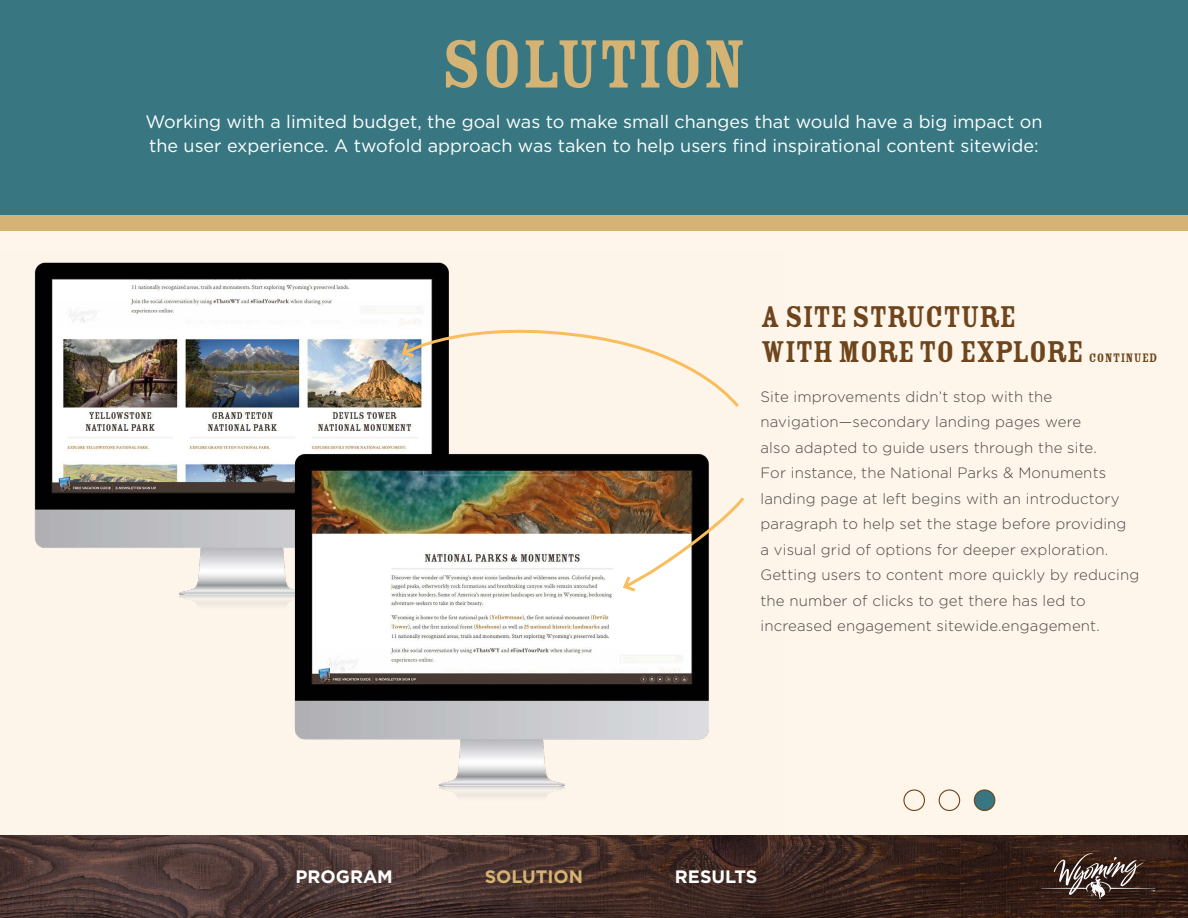
<style>
.page{position:relative;width:1188px;height:918px;background:#fff}
.page>*{position:absolute;margin:0;border:0;box-sizing:border-box;transform-origin:0 0}
.t1{font:75px "Rosewood Std Fill";letter-spacing:-.02em;color:#d4b374}
.t2{font:33px/34.5px "Rosewood Std Fill";letter-spacing:-.02em;color:#6e451c}
.t3{font:18px/24px "Gotham";color:#fff}
.t4{font:700 18px "Gotham";color:#fff}
.t5{font:700 18px "Gotham";color:#d4b374}
.t6{font:300 15px/25.5px "Gotham";letter-spacing:.01em;color:#4a4747}
.t7{font:13.5px "Rosewood Std Fill";letter-spacing:.02em;color:#6e451c}
</style>
<div class="page">
<div style="left:0;top:231px;width:1188px;height:647px;background:#fff6ea"></div>
<svg style="left:0;top:836px;width:1188px;height:82px;background:#452f29"></svg>
<div style="left:0;top:0;width:1188px;height:223px;background:#387781"></div>
<div style="left:0;top:215px;width:1188px;height:16px;background:#d4b374"></div>
<svg style="left:1041px;top:853px;width:115px;height:46px;background:#53413a"></svg>
<img style="left:34px;top:262px;width:675px;height:535px">
<svg style="left:621px;top:495px;width:124px;height:99px"></svg>
<svg style="left:400px;top:314px;width:339px;height:95px"></svg>
<div style="left:903px;top:789px;width:22px;height:22px;border:1px solid #6e451c;border-radius:50%"></div>
<div style="left:974px;top:790px;width:21px;height:20px;background:#387781;border-radius:50%"></div>
<div style="left:974px;top:789px;width:21px;height:22px;border:1px solid #6e451c;border-radius:50%"></div>
<div style="left:939px;top:789px;width:21px;height:22px;border:1px solid #6e451c;border-radius:50%"></div>
<h1 class="t1" style="left:441px;top:23px;width:307px">SOLUTION</h1>
<p class="t3" style="left:145px;top:109px;width:899px">Working with a limited budget, the goal was to make small changes that would have a big impact on the user experience. A twofold approach was taken to help users find inspirational content sitewide:</p>
<h2 class="t2" style="left:760px;top:300px;width:325px">A SITE STRUCTURE<br>WITH MORE TO EXPLORE</h2>
<p class="t7" style="left:1089px;top:350px;width:70px">CONTINUED</p>
<p class="t6" style="left:760px;top:384px;width:380px">Site improvements didn’t stop with the navigation—secondary landing pages were<br>also adapted to guide users through the site.<br>For instance, the National Parks &amp; Monuments landing page at left begins with an introductory paragraph to help set the stage before providing<br>a visual grid of options for deeper exploration.<br>Getting users to content more quickly by reducing the number of clicks to get there has led to increased engagement sitewide.engagement.</p>
<p class="t4" style="left:296px;top:865px;width:99px">PROGRAM</p>
<p class="t5" style="left:485px;top:865px;width:100px">SOLUTION</p>
<p class="t4" style="left:675px;top:865px;width:84px">RESULTS</p>
</div>
